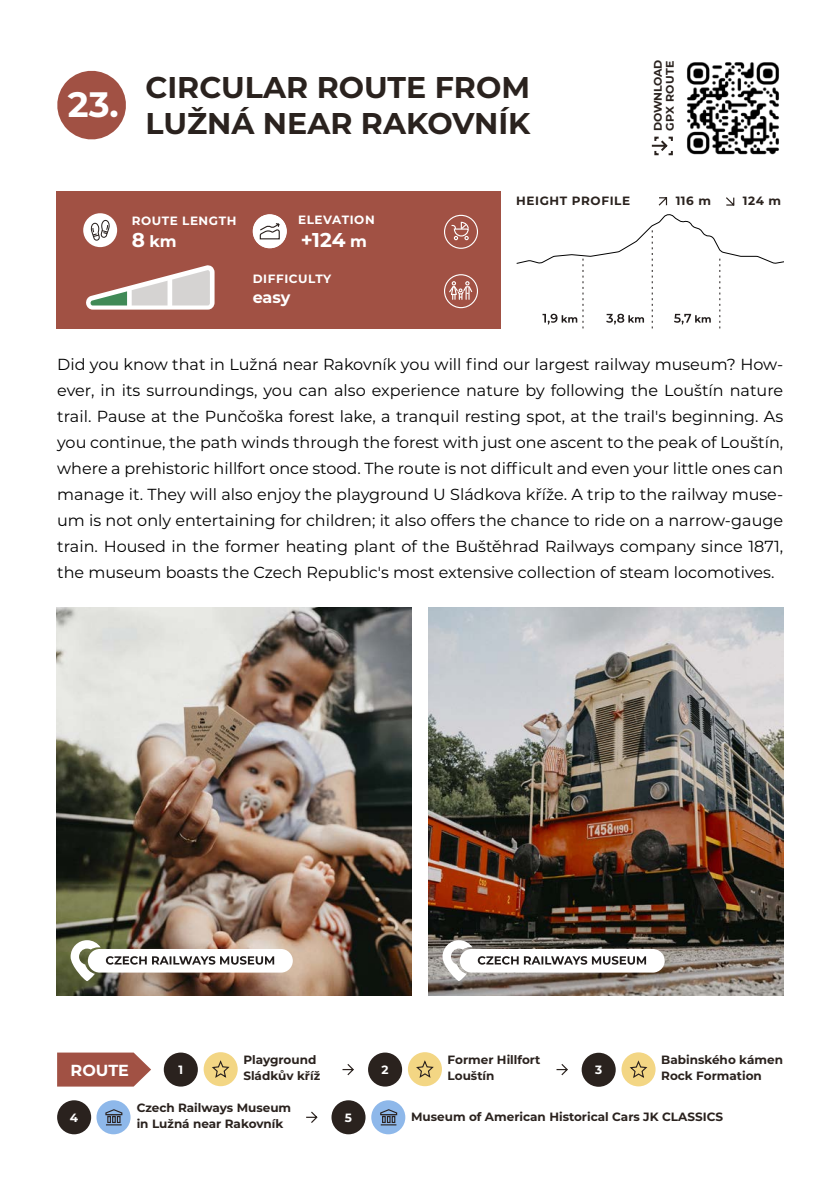
<style>
.page{position:relative;width:840px;height:1191px;background:#fff}
.page>*{position:absolute;margin:0;border:0;box-sizing:border-box;transform-origin:0 0}
.t1{font:700 35.2px "Montserrat";color:#fff}
.t2{font:700 30px/36px "Montserrat";color:#2a221e}
.t3{font:700 20px "Montserrat";color:#fff}
.t4{font:16px/26px "Montserrat";color:#000;text-align:justify}
.t5{font:700 16px "Montserrat";color:#fff}
.t6{font:700 12px/16px "Montserrat";color:#2a221e}
.t7{font:700 12px "Montserrat";letter-spacing:.05em;color:#fff}
.t8{font:700 12px "Montserrat";letter-spacing:.05em;color:#2a221e}
.t9{font:700 11px/12px "Montserrat";color:#2a221e}
.s1{font-size:20px}
.s2{font-size:16px}
</style>
<div class="page">
<div style="left:56px;top:192px;width:444px;height:137px;background:#a15144"></div>
<div style="left:83px;top:213px;width:34px;height:34px;background:#fff;border-radius:50%"></div>
<svg style="left:90px;top:220px;width:20px;height:21px"></svg>
<img style="left:687px;top:62px;width:92px;height:93px">
<svg style="left:252px;top:214px;width:34px;height:34px"></svg>
<div style="left:253px;top:215px;width:33px;height:33px;background:#fff;border-radius:50%"></div>
<div style="left:252px;top:214px;width:34px;height:34px;border:1px solid #fff;border-radius:50%"></div>
<svg style="left:259px;top:223px;width:21px;height:17px"></svg>
<svg style="left:86px;top:265px;width:128px;height:45px"></svg>
<div style="left:368px;top:1052px;width:34px;height:34px;background:#2a221e;border-radius:17px"></div>
<div style="left:407px;top:1052px;width:34px;height:34px;background:#f3d684;border-radius:50%"></div>
<svg style="left:416px;top:1060px;width:18px;height:18px"></svg>
<div style="left:164px;top:1052px;width:34px;height:34px;background:#2a221e;border-radius:17px"></div>
<div style="left:203px;top:1052px;width:34px;height:34px;background:#f3d684;border-radius:50%"></div>
<svg style="left:212px;top:1060px;width:18px;height:18px"></svg>
<div style="left:581px;top:1052px;width:34px;height:34px;background:#2a221e;border-radius:17px"></div>
<div style="left:621px;top:1052px;width:34px;height:34px;background:#f3d684;border-radius:50%"></div>
<svg style="left:629px;top:1060px;width:19px;height:18px"></svg>
<div style="left:57px;top:1100px;width:34px;height:34px;background:#2a221e;border-radius:17px"></div>
<svg style="left:516px;top:214px;width:266px;height:114px"></svg>
<svg style="left:658px;top:197px;width:9px;height:9px"></svg>
<svg style="left:726px;top:197px;width:9px;height:9px"></svg>
<svg style="left:57px;top:1052px;width:94px;height:34px;background:#aa6357"></svg>
<svg style="left:651px;top:136px;width:22px;height:20px"></svg>
<svg style="left:556px;top:1064px;width:12px;height:12px"></svg>
<svg style="left:342px;top:1064px;width:12px;height:12px"></svg>
<svg style="left:306px;top:1111px;width:12px;height:12px"></svg>
<svg style="left:57px;top:70px;width:69px;height:70px"></svg>
<img style="left:428px;top:608px;width:354px;height:388px">
<img style="left:57px;top:608px;width:354px;height:388px">
<div style="left:88px;top:949px;width:204px;height:23px;background:#fff;border-radius:12px"></div>
<img style="left:71px;top:940px;width:203px;height:41px">
<div style="left:459px;top:949px;width:205px;height:23px;background:#fff;border-radius:12px"></div>
<svg style="left:442px;top:940px;width:203px;height:41px"></svg>
<div style="left:443px;top:215px;width:35px;height:34px;border:1px solid #fff;border-radius:50%"></div>
<svg style="left:451px;top:221px;width:18px;height:19px"></svg>
<div style="left:443px;top:274px;width:35px;height:34px;border:1px solid #fff;border-radius:50%"></div>
<svg style="left:448px;top:281px;width:25px;height:18px"></svg>
<div style="left:96px;top:1100px;width:34px;height:34px;background:#8eb8ea;border-radius:50%"></div>
<svg style="left:105px;top:1109px;width:18px;height:16px"></svg>
<div style="left:331px;top:1100px;width:34px;height:34px;background:#2a221e;border-radius:17px"></div>
<div style="left:371px;top:1100px;width:34px;height:34px;background:#8eb8ea;border-radius:50%"></div>
<svg style="left:380px;top:1109px;width:17px;height:16px"></svg>
<h1 class="t1" style="left:68px;top:79px;width:52px">23.</h1>
<h2 class="t2" style="left:145px;top:68px;width:386px">CIRCULAR ROUTE FROM<br>LUŽNÁ NEAR RAKOVNÍK</h2>
<p class="t9" style="left:651px;top:131px;width:73px;rotate:-90deg">DOWNLOAD<br>GPX ROUTE</p>
<p class="t7" style="left:132px;top:212px;width:106px">ROUTE LENGTH</p>
<p class="t5" style="left:132px;top:230px;width:47px"><span class="s1">8</span> km</p>
<p class="t7" style="left:298px;top:211px;width:78px">ELEVATION</p>
<p class="t3" style="left:300px;top:225px;width:68px">+124 <span class="s2">m</span></p>
<p class="t7" style="left:252px;top:270px;width:80px">DIFFICULTY</p>
<p class="t5" style="left:252px;top:286px;width:39px">easy</p>
<p class="t8" style="left:516px;top:192px;width:115px">HEIGHT PROFILE</p>
<p class="t6" style="left:675px;top:192px;width:37px">116 m</p>
<p class="t6" style="left:742px;top:192px;width:40px">124 m</p>
<p class="t4" style="left:57px;top:350px;width:727px">Did you know that in Lužná near Rakovník you will find our largest railway museum? How&shy;ever, in its surroundings, you can also experience nature by following the Louštín nature trail. Pause at the Punčoška forest lake, a tranquil resting spot, at the trail's beginning. As you continue, the path winds through the forest with just one ascent to the peak of Louštín, where a prehistoric hillfort once stood. The route is not difficult and even your little ones can manage it. They will also enjoy the playground U Sládkova kříže. A trip to the railway muse&shy;um is not only entertaining for children; it also offers the chance to ride on a narrow-gauge train. Housed in the former heating plant of the Buštěhrad Railways company since 1871, the museum boasts the Czech Republic's most extensive collection of steam locomotives.</p>
<p class="t5" style="left:71px;top:1058px;width:60px">ROUTE</p>
<p class="t7" style="left:381px;top:1061px;width:9px">2</p>
<p class="t6" style="left:447px;top:1051px;width:94px">Former Hillfort<br>Louštín</p>
<p class="t7" style="left:178px;top:1061px;width:6px">1</p>
<p class="t6" style="left:243px;top:1051px;width:78px">Playground<br>Sládkův kříž</p>
<p class="t7" style="left:594px;top:1061px;width:9px">3</p>
<p class="t6" style="left:660px;top:1051px;width:123px">Babinského kámen<br>Rock Formation</p>
<p class="t7" style="left:70px;top:1108px;width:10px">4</p>
<p class="t6" style="left:137px;top:1099px;width:156px">Czech Railways Museum in Lužná near Rakovník</p>
<p class="t7" style="left:345px;top:1108px;width:9px">5</p>
<p class="t6" style="left:411px;top:1108px;width:313px">Museum of American Historical Cars JK CLASSICS</p>
</div>
